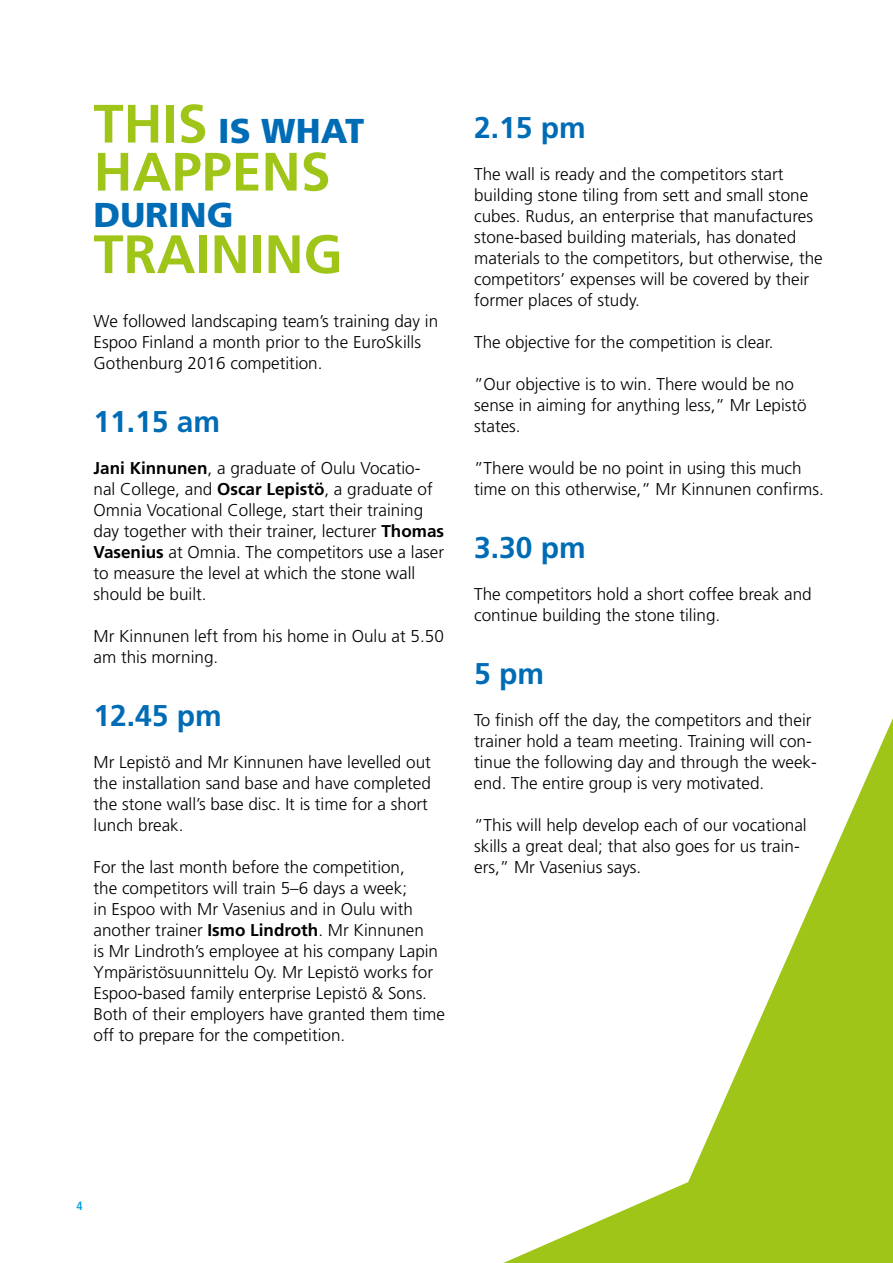
<style>
.page{position:relative;width:893px;height:1263px;background:#fff}
.page>*{position:absolute;margin:0;border:0;box-sizing:border-box;transform-origin:0 0}
.t1{font:700 54px "Frutiger LT Std";color:#a0c519}
.t2{font:900 34.5px "Frutiger LT Std";color:#006cb6}
.t3{font:700 30px "Frutiger LT Std";color:#006cb6}
.t4{font:300 17.1px/21px "Frutiger LT Std";color:#000}
.t5{font:700 condensed 12px "Frutiger LT Std";color:#009fe3}
.s1{font-weight:700;font-size:54px;color:#a0c519}
.s2{font-weight:700}
</style>
<div class="page">
<svg style="left:503px;top:718px;width:390px;height:545px"></svg>
<h2 class="t2" style="left:94px;top:110px;width:272px"><span class="s1">THIS</span> IS WHAT</h2>
<h1 class="t1" style="left:94px;top:140px;width:239px">HAPPENS</h1>
<h2 class="t2" style="left:94px;top:194px;width:141px">DURING</h2>
<h1 class="t1" style="left:94px;top:223px;width:250px">TRAINING</h1>
<p class="t4" style="left:94px;top:311px;width:346px">We followed landscaping team’s training day in<br>Espoo Finland a month prior to the EuroSkills<br>Gothenburg 2016 competition.</p>
<h3 class="t3" style="left:94px;top:404px;width:128px">11.15 am</h3>
<p class="t4" style="left:94px;top:458px;width:352px"><span class="s2">Jani Kinnunen</span>, a graduate of Oulu Vocatio&shy;nal College, and <span class="s2">Oscar Lepistö</span>, a graduate of Omnia Vocational College, start their training day together with their trainer, lecturer <span class="s2">Thomas Vasenius</span> at Omnia. The competitors use a laser to measure the level at which the stone wall should be built.</p>
<p class="t4" style="left:94px;top:626px;width:352px">Mr Kinnunen left from his home in Oulu at 5.50 am this morning.</p>
<h3 class="t3" style="left:94px;top:698px;width:130px">12.45 pm</h3>
<p class="t4" style="left:94px;top:752px;width:339px">Mr Lepistö and Mr Kinnunen have levelled out the installation sand base and have completed the stone wall’s base disc. It is time for a short lunch break.</p>
<p class="t4" style="left:94px;top:857px;width:353px">For the last month before the competition,<br>the competitors will train 5–6 days a week;<br>in Espoo with Mr Vasenius and in Oulu with another trainer <span class="s2">Ismo Lindroth</span>. Mr Kinnunen<br>is Mr Lindroth’s employee at his company Lapin Ympäristösuunnittelu Oy. Mr Lepistö works for Espoo-based family enterprise Lepistö &amp; Sons.<br>Both of their employers have granted them time off to prepare for the competition.</p>
<h3 class="t3" style="left:474px;top:110px;width:113px">2.15 pm</h3>
<p class="t4" style="left:474px;top:164px;width:350px">The wall is ready and the competitors start building stone tiling from sett and small stone cubes. Rudus, an enterprise that manufactures stone-based building materials, has donated materials to the competitors, but otherwise, the competitors’ expenses will be covered by their former places of study.</p>
<p class="t4" style="left:474px;top:332px;width:301px">The objective for the competition is clear.</p>
<p class="t4" style="left:474px;top:374px;width:334px">”Our objective is to win. There would be no sense in aiming for anything less,” Mr Lepistö states.</p>
<p class="t4" style="left:474px;top:458px;width:351px">”There would be no point in using this much time on this otherwise,” Mr Kinnunen confirms.</p>
<h3 class="t3" style="left:474px;top:530px;width:113px">3.30 pm</h3>
<p class="t4" style="left:474px;top:584px;width:339px">The competitors hold a short coffee break and continue building the stone tiling.</p>
<h3 class="t3" style="left:474px;top:656px;width:72px">5 pm</h3>
<p class="t4" style="left:474px;top:710px;width:344px">To finish off the day, the competitors and their trainer hold a team meeting. Training will con&shy;tinue the following day and through the week&shy;end. The entire group is very motivated.</p>
<p class="t4" style="left:474px;top:815px;width:334px">”This will help develop each of our vocational skills a great deal; that also goes for us train&shy;ers,” Mr Vasenius says.</p>
<p class="t5" style="left:77px;top:1199px;width:8px">4</p>
</div>
